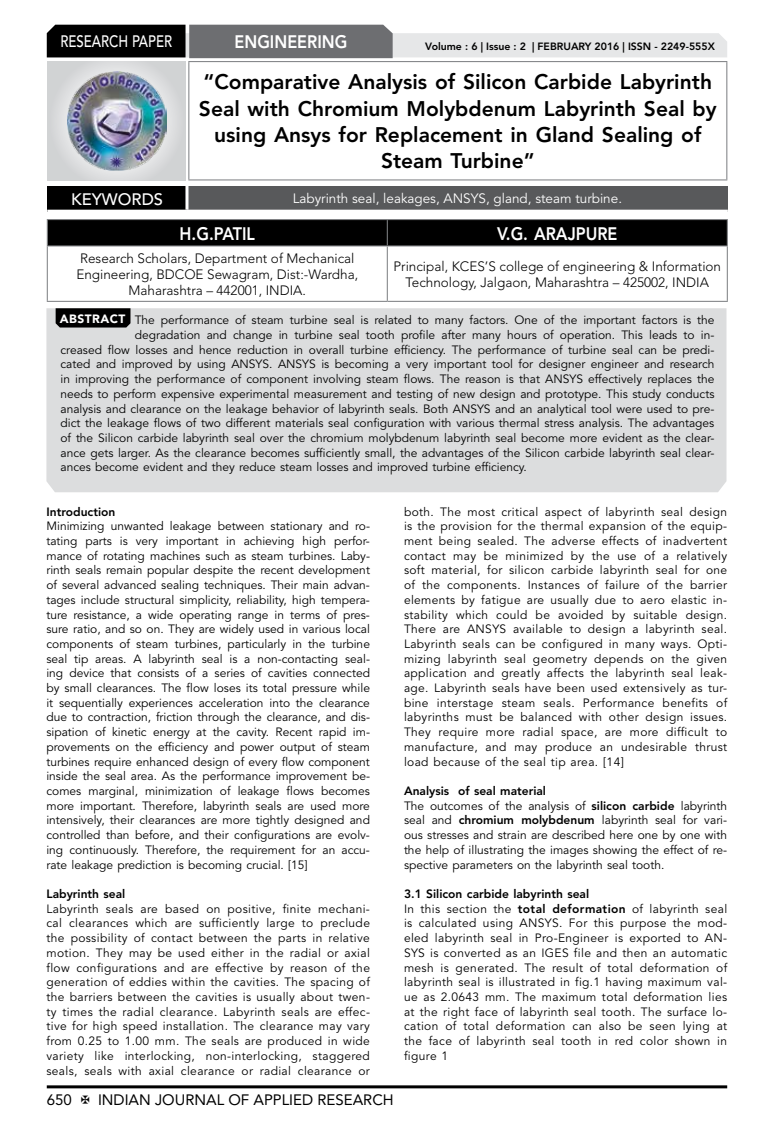
<style>
.page{position:relative;width:774px;height:1136px;background:#fff}
.page>*{position:absolute;margin:0;border:0;box-sizing:border-box;transform-origin:0 0}
.t1{font:800 21px/26.2px "Avenir LT Std";color:#000;text-align:center}
.t2{font:800 18px "Avenir LT Std";color:#fff;scale:.9 1}
.t3{font:500 16.5px "Avenir LT Std";color:#fff;scale:.8 1}
.t4{font:500 16.5px "Avenir LT Std";color:#fff}
.t5{font:15px "Avenir LT Std";color:#000}
.t6{font:300 13.5px/16.2px "Avenir LT Std";color:#000;text-align:center}
.t7{font:13.5px "Avenir LT Std";color:#fff}
.t8{font:12px/14.7px "Avenir LT Std";color:#000;text-align:justify}
.t9{font:12px/14.7px "Avenir LT Std";letter-spacing:.03em;color:#000}
.t10{font:800 12px "Avenir LT Std";color:#000}
.t11{font:800 10.5px "Avenir LT Std";color:#000}
.s1{font-weight:900;color:#fff}
.s2{font-weight:800}
</style>
<div class="page">
<hr style="left:47px;top:1085px;width:680px;height:3px;background:#000">
<div style="left:48px;top:62px;width:137px;height:118px;background:linear-gradient(to right,#d9dadb,#d9dadb)"></div>
<img style="left:68px;top:71px;width:99px;height:100px">
<svg style="left:47px;top:25px;width:680px;height:33px;background:#979899"></svg>
<hr style="left:188px;top:61px;width:539px;height:1px;background:#808285">
<hr style="left:188px;top:62px;width:1px;height:117px;background:#808285">
<hr style="left:726px;top:62px;width:1px;height:117px;background:#808285">
<hr style="left:188px;top:179px;width:539px;height:1px;background:#808285">
<svg style="left:47px;top:219px;width:681px;height:26px;background:#060606"></svg>
<hr style="left:47px;top:245px;width:340px;height:1px;background:#808285">
<hr style="left:47px;top:246px;width:1px;height:55px;background:#808285">
<hr style="left:387px;top:245px;width:341px;height:1px;background:#808285">
<hr style="left:387px;top:246px;width:1px;height:55px;background:#808285">
<hr style="left:727px;top:246px;width:1px;height:55px;background:#808285">
<hr style="left:47px;top:301px;width:340px;height:1px;background:#808285">
<hr style="left:387px;top:301px;width:341px;height:1px;background:#808285">
<div style="left:47px;top:186px;width:140px;height:25px;background:#000"></div>
<div style="left:187px;top:186px;width:541px;height:25px;background:#58595b"></div>
<hr style="left:185px;top:186px;width:3px;height:24px;background:#fff">
<hr style="left:47px;top:210px;width:140px;height:3px;background:#fff">
<hr style="left:187px;top:210px;width:541px;height:3px;background:#fff">
<div style="left:46px;top:308px;width:680px;height:184px;background:#dcddde"></div>
<svg style="left:56px;top:308px;width:74px;height:19px"></svg>
<h3 class="t3" style="left:60px;top:32px;width:139px">RESEARCH PAPER</h3>
<h2 class="t2" style="left:235px;top:31px;width:127px">ENGINEERING</h2>
<p class="t11" style="left:425px;top:41px;width:291px">Volume : 6 | Issue : 2 | FEBRUARY 2016 | ISSN - 2249-555X</p>
<h1 class="t1" style="left:199px;top:69px;width:519px">“Comparative Analysis of Silicon Carbide Labyrinth Seal with Chromium Molybdenum Labyrinth Seal by using Ansys for Replacement in Gland Sealing of Steam Turbine”</h1>
<h3 class="t4" style="left:71px;top:189px;width:94px">KEYWORDS</h3>
<p class="t7" style="left:293px;top:190px;width:331px">Labyrinth seal, leakages, ANSYS, gland, steam turbine.</p>
<h2 class="t2" style="left:180px;top:223px;width:85px">H.G.PATIL</h2>
<h2 class="t2" style="left:497px;top:223px;width:135px">V.G. ARAJPURE</h2>
<p class="t6" style="left:76px;top:250px;width:283px">Research Scholars, Department of Mechanical<br>Engineering, BDCOE Sewagram, Dist:-Wardha,<br>Maharashtra – 442001, INDIA.</p>
<p class="t6" style="left:393px;top:258px;width:329px">Principal, KCES’S college of engineering &amp; Information<br>Technology, Jalgaon, Maharashtra – 425002, INDIA</p>
<p class="t8" style="left:60px;top:313px;width:656px"><span class="s1">ABSTRACT</span> The performance of steam turbine seal is related to many factors. One of the important factors is the</p>
<p class="t8" style="left:135px;top:328px;width:581px">degradation and change in turbine seal tooth profile after many hours of operation. This leads to in-</p>
<p class="t8" style="left:61px;top:342px;width:655px">creased flow losses and hence reduction in overall turbine efficiency. The performance of turbine seal can be predi-</p>
<p class="t8" style="left:61px;top:357px;width:655px">cated and improved by using ANSYS. ANSYS is becoming a very important tool for designer engineer and research</p>
<p class="t8" style="left:61px;top:372px;width:655px">in improving the performance of component involving steam flows. The reason is that ANSYS effectively replaces the</p>
<p class="t8" style="left:61px;top:386px;width:655px">needs to perform expensive experimental measurement and testing of new design and prototype. This study conducts</p>
<p class="t8" style="left:61px;top:401px;width:655px">analysis and clearance on the leakage behavior of labyrinth seals. Both ANSYS and an analytical tool were used to pre-</p>
<p class="t8" style="left:61px;top:416px;width:655px">dict the leakage flows of two different materials seal configuration with various thermal stress analysis. The advantages</p>
<p class="t8" style="left:61px;top:431px;width:655px">of the Silicon carbide labyrinth seal over the chromium molybdenum labyrinth seal become more evident as the clear-</p>
<p class="t8" style="left:61px;top:445px;width:655px">ance gets larger. As the clearance becomes sufficiently small, the advantages of the Silicon carbide labyrinth seal clear-</p>
<p class="t8" style="left:61px;top:460px;width:468px">ances become evident and they reduce steam losses and improved turbine efficiency.</p>
<p class="t10" style="left:46px;top:504px;width:70px">Introduction</p>
<p class="t8" style="left:46px;top:519px;width:325px">Minimizing unwanted leakage between stationary and ro&shy;tating parts is very important in achieving high perfor&shy;mance of rotating machines such as steam turbines. Laby&shy;rinth seals remain popular despite the recent development of several advanced sealing techniques. Their main advan&shy;tages include structural simplicity, reliability, high tempera&shy;ture resistance, a wide operating range in terms of pres&shy;sure ratio, and so on. They are widely used in various local components of steam turbines, particularly in the turbine seal tip areas. A labyrinth seal is a non-contacting seal&shy;ing device that consists of a series of cavities connected by small clearances. The flow loses its total pressure while it sequentially experiences acceleration into the clearance due to contraction, friction through the clearance, and dis&shy;sipation of kinetic energy at the cavity. Recent rapid im&shy;provements on the efficiency and power output of steam turbines require enhanced design of every flow component inside the seal area. As the performance improvement be&shy;comes marginal, minimization of leakage flows becomes more important. Therefore, labyrinth seals are used more intensively, their clearances are more tightly designed and controlled than before, and their configurations are evolv&shy;ing continuously. Therefore, the requirement for an accu&shy;rate leakage prediction is becoming crucial. [15]</p>
<p class="t10" style="left:46px;top:886px;width:80px">Labyrinth seal</p>
<p class="t8" style="left:46px;top:901px;width:325px">Labyrinth seals are based on positive, finite mechani&shy;cal clearances which are sufficiently large to preclude the possibility of contact between the parts in relative motion. They may be used either in the radial or axial flow configurations and are effective by reason of the generation of eddies within the cavities. The spacing of the barriers between the cavities is usually about twen&shy;ty times the radial clearance. Labyrinth seals are effec&shy;tive for high speed installation. The clearance may vary from 0.25 to 1.00 mm. The seals are produced in wide variety like interlocking, non-interlocking, staggered seals, seals with axial clearance or radial clearance or</p>
<p class="t8" style="left:404px;top:504px;width:325px">both. The most critical aspect of labyrinth seal design is the provision for the thermal expansion of the equip&shy;ment being sealed. The adverse effects of inadvertent contact may be minimized by the use of a relatively soft material, for silicon carbide labyrinth seal for one of the components. Instances of failure of the barrier elements by fatigue are usually due to aero elastic in&shy;stability which could be avoided by suitable design.<br>There are ANSYS available to design a labyrinth seal.<br>Labyrinth seals can be configured in many ways. Opti&shy;mizing labyrinth seal geometry depends on the given application and greatly affects the labyrinth seal leak&shy;age. Labyrinth seals have been used extensively as tur&shy;bine interstage steam seals. Performance benefits of labyrinths must be balanced with other design issues.<br>They require more radial space, are more difficult to manufacture, and may produce an undesirable thrust load because of the seal tip area. [14]</p>
<p class="t8" style="left:404px;top:783px;width:325px;text-align:left"><span class="s2">Analysis of seal material<br></span>The outcomes of the analysis of <span class="s2">silicon carbide</span> labyrinth seal and <span class="s2">chromium molybdenum</span> labyrinth seal for vari&shy;ous stresses and strain are described here one by one with the help of illustrating the images showing the effect of re&shy;spective parameters on the labyrinth seal tooth.</p>
<p class="t9" style="left:404px;top:886px;width:325px"><span class="s2">3.1 Silicon carbide labyrinth seal<br></span>In this section the <span class="s2">total deformation</span> of labyrinth seal is calculated using ANSYS. For this purpose the mod&shy;eled labyrinth seal in Pro-Engineer is exported to AN-SYS is converted as an IGES file and then an automatic mesh is generated. The result of total deformation of labyrinth seal is illustrated in fig.1 having maximum val&shy;ue as 2.0643 mm. The maximum total deformation lies at the right face of labyrinth seal tooth. The surface lo&shy;cation of total deformation can also be seen lying at the face of labyrinth seal tooth in red color shown in figure 1</p>
<p class="t5" style="left:47px;top:1090px;width:27px">650</p>
<p class="t5" style="left:98px;top:1090px;width:297px">INDIAN JOURNAL OF APPLIED RESEARCH</p>
</div>
